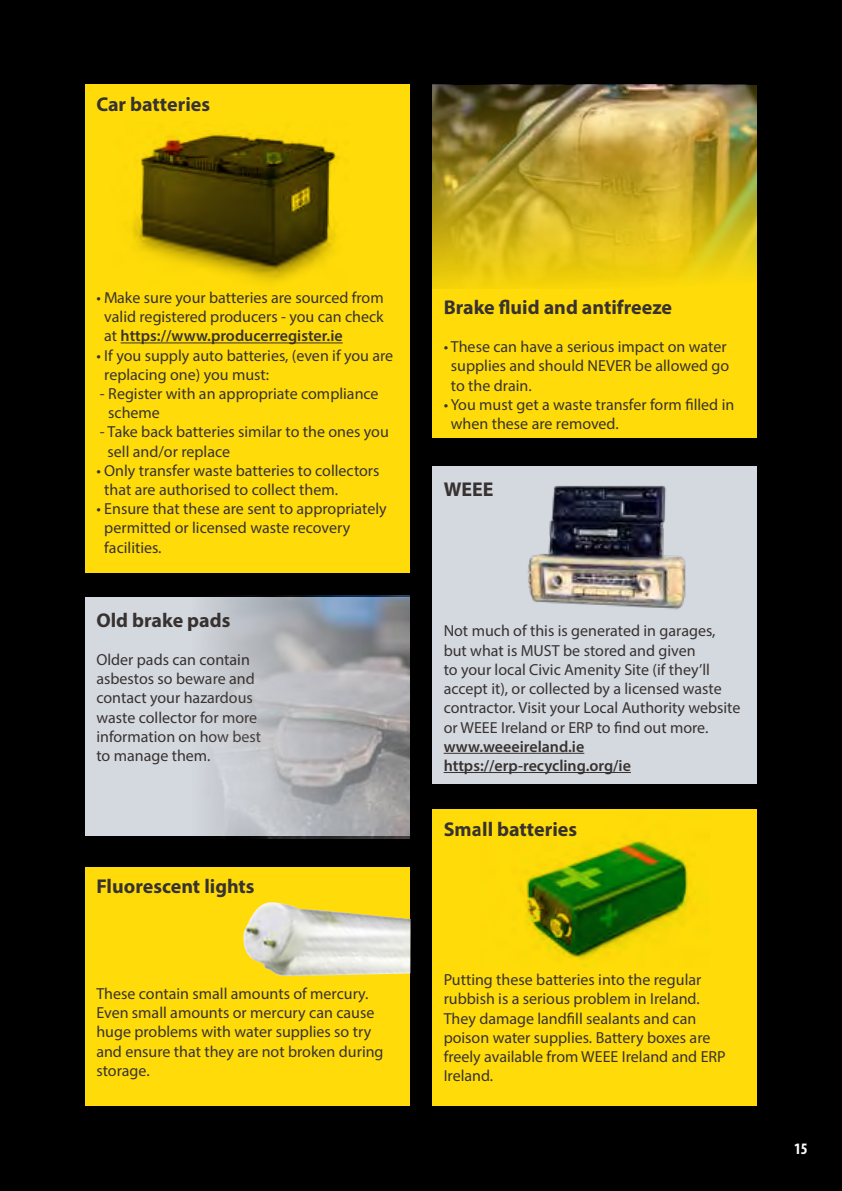
<style>
.page{position:relative;width:842px;height:1191px;background:#000}
.page>*{position:absolute;margin:0;border:0;box-sizing:border-box;transform-origin:0 0}
.t1{font:700 20px "Myriad Pro";color:#383230}
.t2{font:16px/19.2px "Myriad Pro";color:#383230}
.t3{font:600 16px/19.2px "Myriad Pro";color:#383230}
.t4{font:700 condensed 16px "Myriad Pro";color:#fff}
.s1{font-weight:600}
</style>
<div class="page">
<div style="left:432px;top:85px;width:325px;height:353px;background:#ffdc09"></div>
<img style="left:432px;top:85px;width:325px;height:203px">
<div style="left:85px;top:597px;width:325px;height:239px;background:#d4d9e0"></div>
<div style="left:85px;top:84px;width:325px;height:489px;background:#ffdc09"></div>
<hr style="left:121px;top:342px;width:222px;height:1px;background:#383230">
<div style="left:432px;top:809px;width:325px;height:297px;background:#ffdc09"></div>
<div style="left:432px;top:466px;width:325px;height:318px;background:#d4d9e0"></div>
<hr style="left:444px;top:753px;width:140px;height:1px;background:#383230">
<hr style="left:444px;top:772px;width:187px;height:1px;background:#383230">
<div style="left:85px;top:867px;width:325px;height:239px;background:#ffdc09"></div>
<img style="left:132px;top:133px;width:207px;height:149px">
<img style="left:243px;top:902px;width:168px;height:74px">
<img style="left:206px;top:595px;width:204px;height:243px">
<img style="left:527px;top:485px;width:159px;height:125px">
<img style="left:520px;top:840px;width:170px;height:127px">
<p class="t1" style="left:96px;top:91px;width:115px">Car batteries</p>
<p class="t2" style="left:104px;top:288px;width:281px;text-align:justify;text-indent:-8px">• Make sure your batteries are sourced from valid registered producers - you can check at <span class="s1">https://www.producerregister.ie</span></p>
<p class="t2" style="left:104px;top:345px;width:290px;text-indent:-8px">• If you supply auto batteries, (even if you are replacing one) you must:</p>
<p class="t2" style="left:108px;top:384px;width:272px;text-indent:-8px">- Register with an appropriate compliance scheme</p>
<p class="t2" style="left:108px;top:422px;width:283px;text-indent:-8px">- Take back batteries similar to the ones you sell and/or replace</p>
<p class="t2" style="left:104px;top:460px;width:277px;text-indent:-8px">• Only transfer waste batteries to collectors that are authorised to collect them.</p>
<p class="t2" style="left:104px;top:499px;width:284px;text-indent:-8px">• Ensure that these are sent to appropriately permitted or licensed waste recovery facilities.</p>
<p class="t1" style="left:96px;top:607px;width:136px">Old brake pads</p>
<p class="t2" style="left:96px;top:650px;width:166px">Older pads can contain asbestos so beware and contact your hazardous waste collector for more information on how best to manage them.</p>
<p class="t1" style="left:96px;top:873px;width:160px">Fluorescent lights</p>
<p class="t2" style="left:96px;top:983px;width:289px">These contain small amounts of mercury.<br>Even small amounts or mercury can cause huge problems with water supplies so try and ensure that they are not broken during storage.</p>
<p class="t1" style="left:444px;top:294px;width:230px">Brake fluid and antifreeze</p>
<p class="t2" style="left:451px;top:337px;width:280px;text-indent:-7px">• These can have a serious impact on water supplies and should NEVER be allowed go to the drain.</p>
<p class="t2" style="left:451px;top:395px;width:285px;text-indent:-7px">• You must get a waste transfer form filled in when these are removed.</p>
<p class="t1" style="left:444px;top:476px;width:51px">WEEE</p>
<p class="t2" style="left:444px;top:621px;width:298px">Not much of this is generated in garages, but what is MUST be stored and given<br>to your local Civic Amenity Site (if they’ll accept it), or collected by a licensed waste contractor. Visit your Local Authority website or WEEE Ireland or ERP to find out more.</p>
<p class="t3" style="left:444px;top:736px;width:189px">www.weeeireland.ie https://erp-recycling.org/ie</p>
<p class="t1" style="left:444px;top:815px;width:135px">Small batteries</p>
<p class="t2" style="left:444px;top:970px;width:284px">Putting these batteries into the regular rubbish is a serious problem in Ireland.<br>They damage landfill sealants and can poison water supplies. Battery boxes are freely available from WEEE Ireland and ERP Ireland.</p>
<p class="t4" style="left:794px;top:1139px;width:15px">15</p>
</div>
